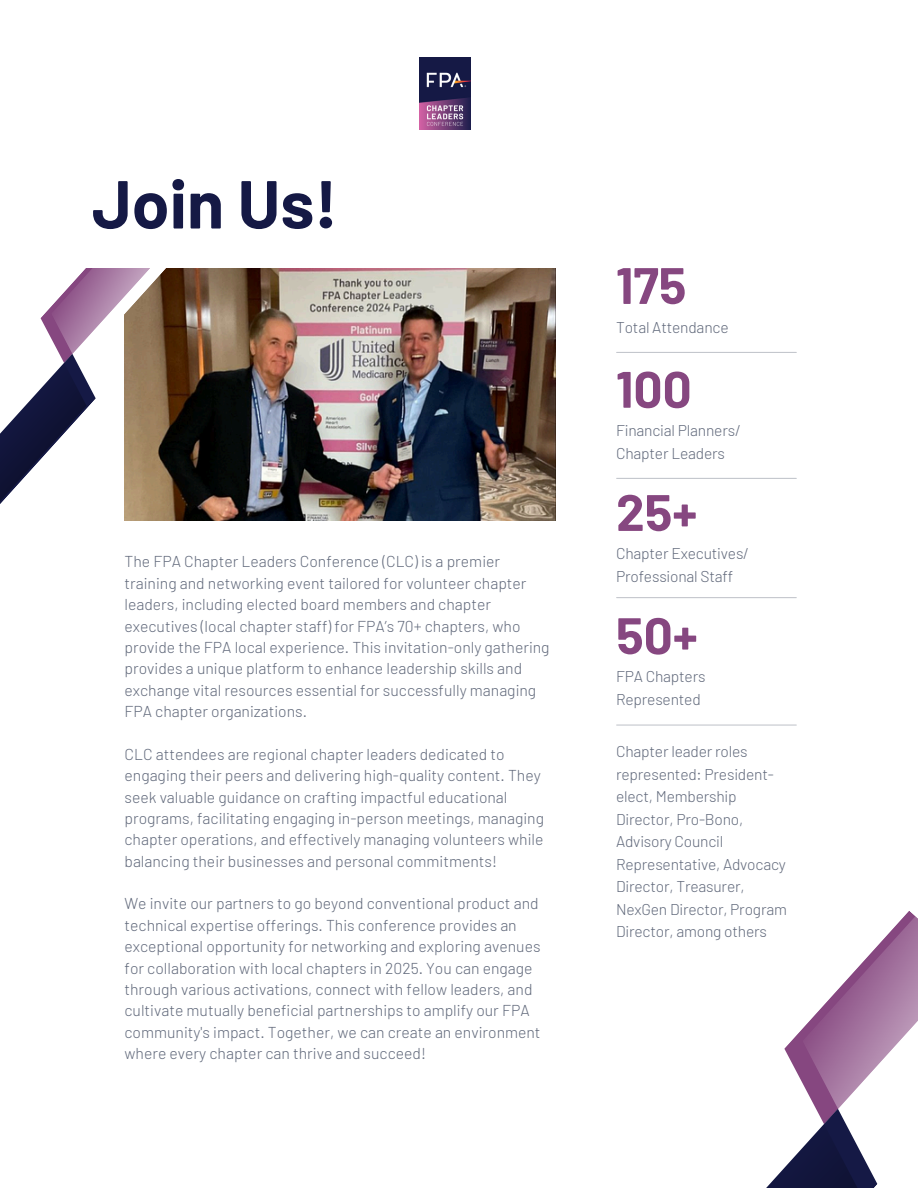
<style>
.page{position:relative;width:918px;height:1188px;background:#fff}
.page>*{position:absolute;margin:0;border:0;box-sizing:border-box;transform-origin:0 0}
.t1{font:700 67.8px "Barlow";color:#151945}
.t2{font:700 51.15px "Barlow";color:#864780}
.t3{font:300 15.75px/21.3px "Barlow";color:#61697b}
.t4{font:300 15.6px/22.5px "Barlow";letter-spacing:-.01em;color:#61697b}
</style>
<div class="page">
<img style="left:207px;top:268px;width:348px;height:252px">
<svg style="left:150px;top:268px;width:57px;height:253px;background:#563f29"></svg>
<svg style="left:0;top:268px;width:150px;height:253px"></svg>
<hr style="left:617px;top:352px;width:179px;height:1px;background:#6c7382">
<hr style="left:617px;top:478px;width:179px;height:1px;background:#6c7382">
<hr style="left:617px;top:597px;width:179px;height:1px;background:#6c7382">
<hr style="left:617px;top:724px;width:179px;height:2px;background:#6c7382">
<svg style="left:766px;top:911px;width:152px;height:277px"></svg>
<img style="left:419px;top:57px;width:52px;height:72px">
<h1 class="t1" style="left:92px;top:161px;width:247px">Join Us!</h1>
<p class="t3" style="left:125px;top:550px;width:427px">The FPA Chapter Leaders Conference (CLC) is a premier training and networking event tailored for volunteer chapter leaders, including elected board members and chapter executives (local chapter staff) for FPA’s 70+ chapters, who provide the FPA local experience. This invitation-only gathering provides a unique platform to enhance leadership skills and exchange vital resources essential for successfully managing FPA chapter organizations.</p>
<h2 class="t3" style="left:125px;top:743px;width:421px">CLC attendees are regional chapter leaders dedicated to engaging their peers and delivering high-quality content. They seek valuable guidance on crafting impactful educational programs, facilitating engaging in-person meetings, managing chapter operations, and effectively managing volunteers while balancing their businesses and personal commitments!</h2>
<p class="t3" style="left:125px;top:892px;width:418px">We invite our partners to go beyond conventional product and technical expertise offerings. This conference provides an exceptional opportunity for networking and exploring avenues for collaboration with local chapters in 2025. You can engage through various activations, connect with fellow leaders, and cultivate mutually beneficial partnerships to amplify our FPA community's impact. Together, we can create an environment where every chapter can thrive and succeed!</p>
<h2 class="t2" style="left:616px;top:253px;width:72px">175</h2>
<p class="t4" style="left:616px;top:315px;width:114px">Total Attendance</p>
<p class="t2" style="left:616px;top:357px;width:77px">100</p>
<p class="t4" style="left:616px;top:419px;width:126px">Financial Planners/<br>Chapter Leaders</p>
<h2 class="t2" style="left:616px;top:480px;width:83px">25+</h2>
<p class="t4" style="left:616px;top:542px;width:134px">Chapter Executives/<br>Professional Staff</p>
<p class="t2" style="left:616px;top:603px;width:83px">50+</p>
<h2 class="t4" style="left:616px;top:665px;width:91px">FPA Chapters<br>Represented</h2>
<p class="t4" style="left:616px;top:740px;width:172px">Chapter leader roles represented: President&shy;elect, Membership<br>Director, Pro-Bono,<br>Advisory Council<br>Representative, Advocacy<br>Director, Treasurer,<br>NexGen Director, Program<br>Director, among others</p>
</div>
